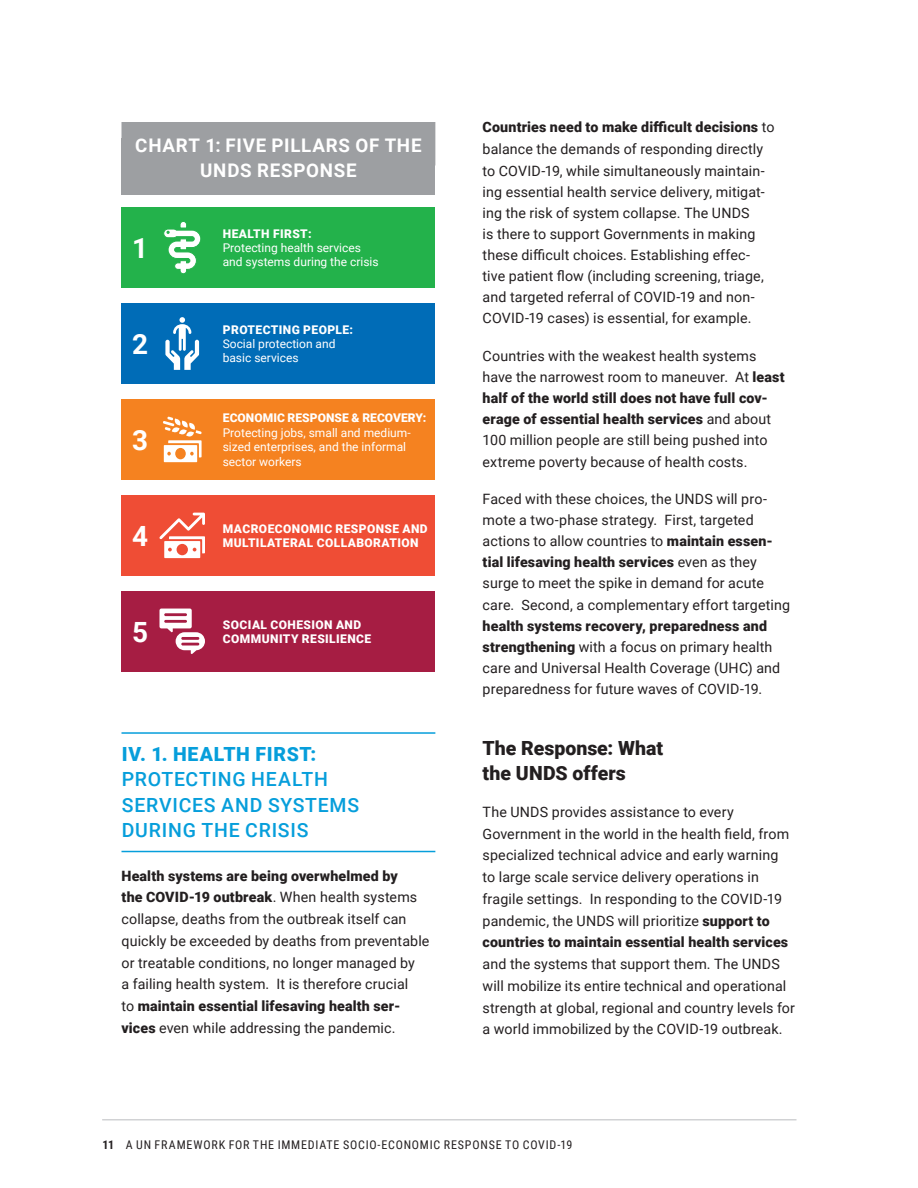
<style>
.page{position:relative;width:918px;height:1188px;background:#fff}
.page>*{position:absolute;margin:0;border:0;box-sizing:border-box;transform-origin:0 0}
.t1{font:700 27.9px "Roboto";color:#fff}
.SH_section_heading_u{font:500 19.5px/25.5px "Roboto";letter-spacing:.04em;color:#069edb}
.t2{font:900 19.5px/25.5px "Roboto";color:#231f20}
.CHART_TABLE_H1{font:700 18.75px/24.8px "Roboto";letter-spacing:.04em;color:#fff;text-align:center}
.TX_ragged_column{font:14.25px/21.8px "Roboto";letter-spacing:.01em;color:#231f20}
.t3{font:12px/14.4px "Roboto";color:#fff}
.t4{font:900 12px/14.4px "Roboto";letter-spacing:.035em;color:#fff}
.t5{font:12px "Roboto Condensed";letter-spacing:.065em;color:#231f20}
.s1{font-weight:900}
.s2{font-weight:700}
</style>
<div class="page">
<hr style="left:102px;top:1119px;width:695px;height:1px;background:#d1d2d4">
<hr style="left:122px;top:732px;width:313px;height:2px;background:#069edb">
<hr style="left:122px;top:851px;width:313px;height:1px;background:#069edb">
<div style="left:122px;top:207px;width:313px;height:81px;background:#23b24b"></div>
<div style="left:122px;top:591px;width:313px;height:81px;background:#a61d43"></div>
<div style="left:122px;top:399px;width:313px;height:81px;background:#f58220"></div>
<div style="left:122px;top:303px;width:313px;height:81px;background:#006cb7"></div>
<div style="left:122px;top:495px;width:313px;height:81px;background:#ef4d35"></div>
<svg style="left:163px;top:222px;width:38px;height:52px"></svg>
<svg style="left:165px;top:317px;width:34px;height:53px"></svg>
<svg style="left:160px;top:609px;width:45px;height:45px"></svg>
<svg style="left:159px;top:513px;width:46px;height:45px"></svg>
<svg style="left:163px;top:417px;width:39px;height:45px"></svg>
<div style="left:122px;top:138px;width:313px;height:57px;background:#9d9fa2"></div>
<div style="left:122px;top:122px;width:313px;height:44px;background:#9d9fa2"></div>
<p class="CHART_TABLE_H1" style="left:135px;top:132px;width:288px">CHART 1: FIVE PILLARS OF THE<br>UNDS RESPONSE</p>
<p class="t1" style="left:132px;top:229px;width:17px">1</p>
<p class="t1" style="left:132px;top:325px;width:17px">2</p>
<p class="t1" style="left:132px;top:420px;width:17px">3</p>
<p class="t1" style="left:132px;top:516px;width:17px">4</p>
<p class="t1" style="left:132px;top:612px;width:17px">5</p>
<p class="t3" style="left:223px;top:226px;width:158px"><span class="s1">HEALTH FIRST:<br></span>Protecting health services and systems during the crisis</p>
<p class="t3" style="left:223px;top:322px;width:132px"><span class="s1">PROTECTING PEOPLE:<br></span>Social protection and basic services</p>
<p class="t3" style="left:223px;top:410px;width:205px"><span class="s1">ECONOMIC RESPONSE &amp; RECOVERY:<br></span>Protecting jobs, small and medium&shy;sized enterprises, and the informal sector workers</p>
<p class="t4" style="left:223px;top:521px;width:206px">MACROECONOMIC RESPONSE AND<br>MULTILATERAL COLLABORATION</p>
<p class="t4" style="left:223px;top:617px;width:150px">SOCIAL COHESION AND<br>COMMUNITY RESILIENCE</p>
<p class="SH_section_heading_u" style="left:122px;top:740px;width:239px"><span class="s1">IV. 1. HEALTH FIRST:<br></span>PROTECTING HEALTH<br>SERVICES AND SYSTEMS<br>DURING THE CRISIS</p>
<p class="TX_ragged_column" style="left:122px;top:864px;width:310px"><span class="s1">Health systems are being overwhelmed by<br>the COVID-19 outbreak</span>. When health systems collapse, deaths from the outbreak itself can quickly be exceeded by deaths from preventable or treatable conditions, no longer managed by<br>a failing health system. It is therefore crucial<br>to <span class="s1">maintain essential lifesaving health ser&shy;vices</span> even while addressing the pandemic.</p>
<p class="TX_ragged_column" style="left:483px;top:116px;width:293px;line-height:21.3px"><span class="s1">Countries need to make difficult decisions</span> to balance the demands of responding directly to COVID-19, while simultaneously maintain&shy;ing essential health service delivery, mitigat&shy;ing the risk of system collapse. The UNDS<br>is there to support Governments in making these difficult choices. Establishing effec&shy;tive patient flow (including screening, triage, and targeted referral of COVID-19 and non-COVID-19 cases) is essential, for example.</p>
<p class="TX_ragged_column" style="left:483px;top:345px;width:303px;line-height:21.1px">Countries with the weakest health systems have the narrowest room to maneuver. At <span class="s1">least half of the world still does not have full cov&shy;erage of essential health services</span> and about 100 million people are still being pushed into extreme poverty because of health costs.</p>
<p class="TX_ragged_column" style="left:483px;top:488px;width:309px;line-height:21.1px">Faced with these choices, the UNDS will pro&shy;mote a two-phase strategy. First, targeted actions to allow countries to <span class="s1">maintain essen&shy;tial lifesaving health services</span> even as they surge to meet the spike in demand for acute care. Second, a complementary effort targeting <span class="s1">health systems recovery, preparedness and strengthening</span> with a focus on primary health care and Universal Health Coverage (UHC) and preparedness for future waves of COVID-19.</p>
<h2 class="t2" style="left:483px;top:734px;width:182px">The Response: What the UNDS offers</h2>
<p class="TX_ragged_column" style="left:483px;top:800px;width:314px">The UNDS provides assistance to every Government in the world in the health field, from specialized technical advice and early warning<br>to large scale service delivery operations in fragile settings. In responding to the COVID-19 pandemic, the UNDS will prioritize <span class="s1">support to countries to maintain essential health services </span>and the systems that support them. The UNDS will mobilize its entire technical and operational strength at global, regional and country levels for a world immobilized by the COVID-19 outbreak.</p>
<p class="t5" style="left:102px;top:1136px;width:472px"><span class="s2">11</span> A UN FRAMEWORK FOR THE IMMEDIATE SOCIO-ECONOMIC RESPONSE TO COVID-19</p>
</div>
